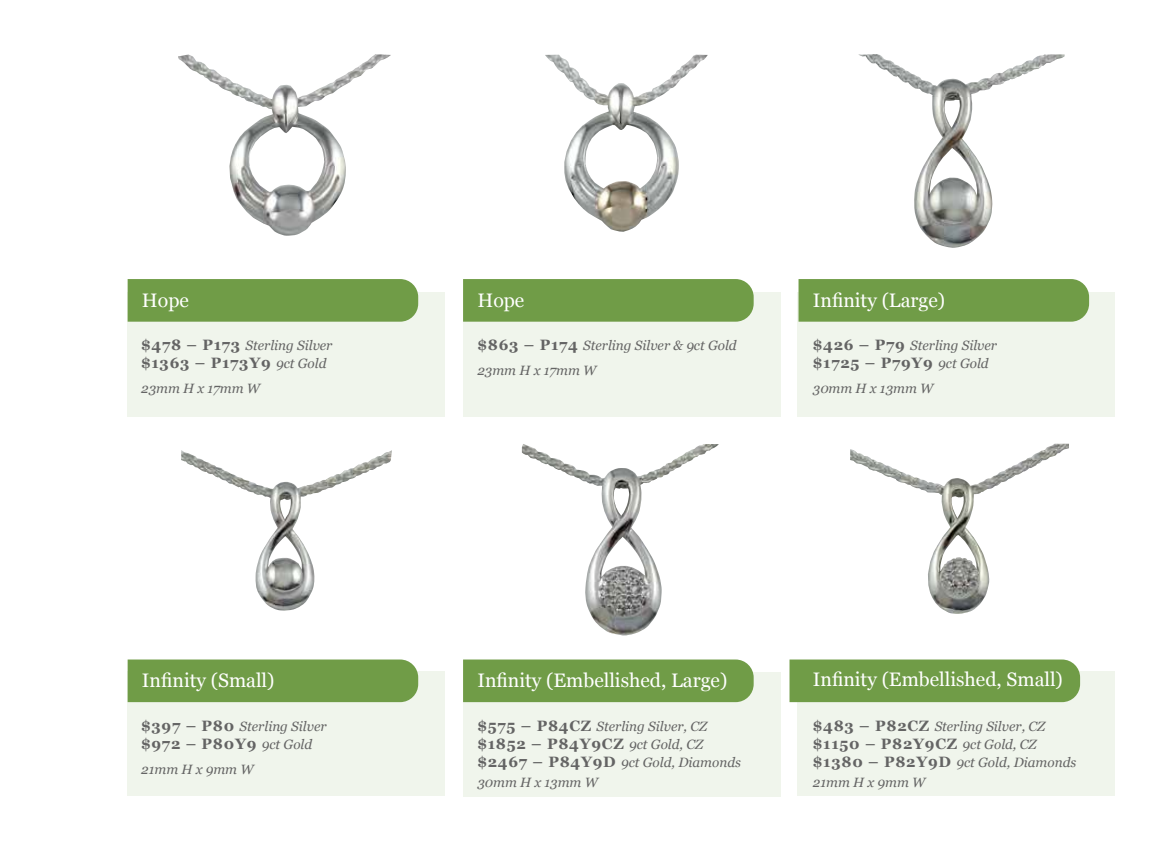
<style>
.page{position:relative;width:1170px;height:851px;background:#fff}
.page>*{position:absolute;margin:0;border:0;box-sizing:border-box;transform-origin:0 0}
.t1{font:19.5px "Georgia";color:#fff}
.t2{font:700 15px "Georgia";letter-spacing:.05em;color:#646464}
.t3{font:italic 13.5px/20.4px "Georgia";color:#646464}
.s1{font-weight:700;font-style:normal;font-size:15px}
.s2{font-weight:400;font-style:italic;font-size:13.5px}
</style>
<div class="page">
<div style="left:128px;top:671px;width:317px;height:125px;background:#f0f5ec"></div>
<svg style="left:128px;top:279px;width:290px;height:13px;background:#739e4a"></svg>
<svg style="left:128px;top:292px;width:317px;height:124px;background:#d4e1c8"></svg>
<div style="left:463px;top:292px;width:317px;height:125px;background:#f0f5ec"></div>
<div style="left:797px;top:292px;width:318px;height:124px;background:#f0f5ec"></div>
<div style="left:463px;top:672px;width:317px;height:124px;background:#f0f5ec"></div>
<div style="left:797px;top:671px;width:318px;height:125px;background:#f0f5ec"></div>
<div style="left:463px;top:279px;width:290px;height:42px;background:#709c47"></div>
<div style="left:798px;top:279px;width:290px;height:42px;background:#709c47"></div>
<div style="left:128px;top:659px;width:290px;height:43px;background:#709c47"></div>
<div style="left:463px;top:659px;width:290px;height:43px;background:#709c47"></div>
<div style="left:789px;top:659px;width:290px;height:43px;background:#709c47"></div>
<img style="left:178px;top:54px;width:213px;height:181px">
<img style="left:545px;top:55px;width:162px;height:177px">
<img style="left:858px;top:54px;width:206px;height:194px">
<img style="left:181px;top:450px;width:211px;height:160px">
<img style="left:522px;top:444px;width:197px;height:192px">
<img style="left:850px;top:443px;width:218px;height:170px">
<h1 class="t1" style="left:142px;top:285px;width:48px">Hope</h1>
<h1 class="t1" style="left:477px;top:285px;width:48px">Hope</h1>
<h1 class="t1" style="left:812px;top:285px;width:134px">Infinity (Large)</h1>
<p class="t3" style="left:141px;top:334px;width:193px"><span class="s1">$478 – P173</span> Sterling Silver</p>
<p class="t2" style="left:141px;top:351px;width:187px">$1363 – P173Y9 <span class="s2">9ct Gold</span></p>
<p class="t3" style="left:141px;top:377px;width:120px">23mm H x 17mm W</p>
<p class="t3" style="left:477px;top:332px;width:261px;line-height:24.8px"><span class="s1">$863 – P174</span> Sterling Silver &amp; 9ct Gold<br>23mm H x 17mm W</p>
<p class="t3" style="left:812px;top:334px;width:186px"><span class="s1">$426 – P79</span> Sterling Silver</p>
<p class="t2" style="left:812px;top:351px;width:177px">$1725 – P79Y9 <span class="s2">9ct Gold</span></p>
<p class="t3" style="left:812px;top:377px;width:122px">30mm H x 13mm W</p>
<h1 class="t1" style="left:142px;top:666px;width:134px">Infinity (Small)</h1>
<h1 class="t1" style="left:477px;top:666px;width:251px">Infinity (Embellished, Large)</h1>
<h1 class="t1" style="left:812px;top:665px;width:251px">Infinity (Embellished, Small)</h1>
<p class="t3" style="left:141px;top:715px;width:187px"><span class="s1">$397 – P80</span> Sterling Silver</p>
<p class="t2" style="left:141px;top:732px;width:172px">$972 – P80Y9 <span class="s2">9ct Gold</span></p>
<p class="t3" style="left:141px;top:758px;width:114px">21mm H x 9mm W</p>
<p class="t3" style="left:477px;top:715px;width:231px"><span class="s1">$575 – P84CZ</span> Sterling Silver, CZ</p>
<p class="t2" style="left:477px;top:732px;width:227px">$1852 – P84Y9CZ <span class="s2">9ct Gold, CZ</span></p>
<p class="t3" style="left:477px;top:751px;width:265px"><span class="s1">$2467 – P84Y9D</span> 9ct Gold, Diamonds<br>30mm H x 13mm W</p>
<p class="t3" style="left:812px;top:715px;width:234px"><span class="s1">$483 – P82CZ</span> Sterling Silver, CZ</p>
<p class="t2" style="left:812px;top:732px;width:225px">$1150 – P82Y9CZ <span class="s2">9ct Gold, CZ</span></p>
<p class="t3" style="left:812px;top:751px;width:265px"><span class="s1">$1380 – P82Y9D</span> 9ct Gold, Diamonds<br>21mm H x 9mm W</p>
</div>
